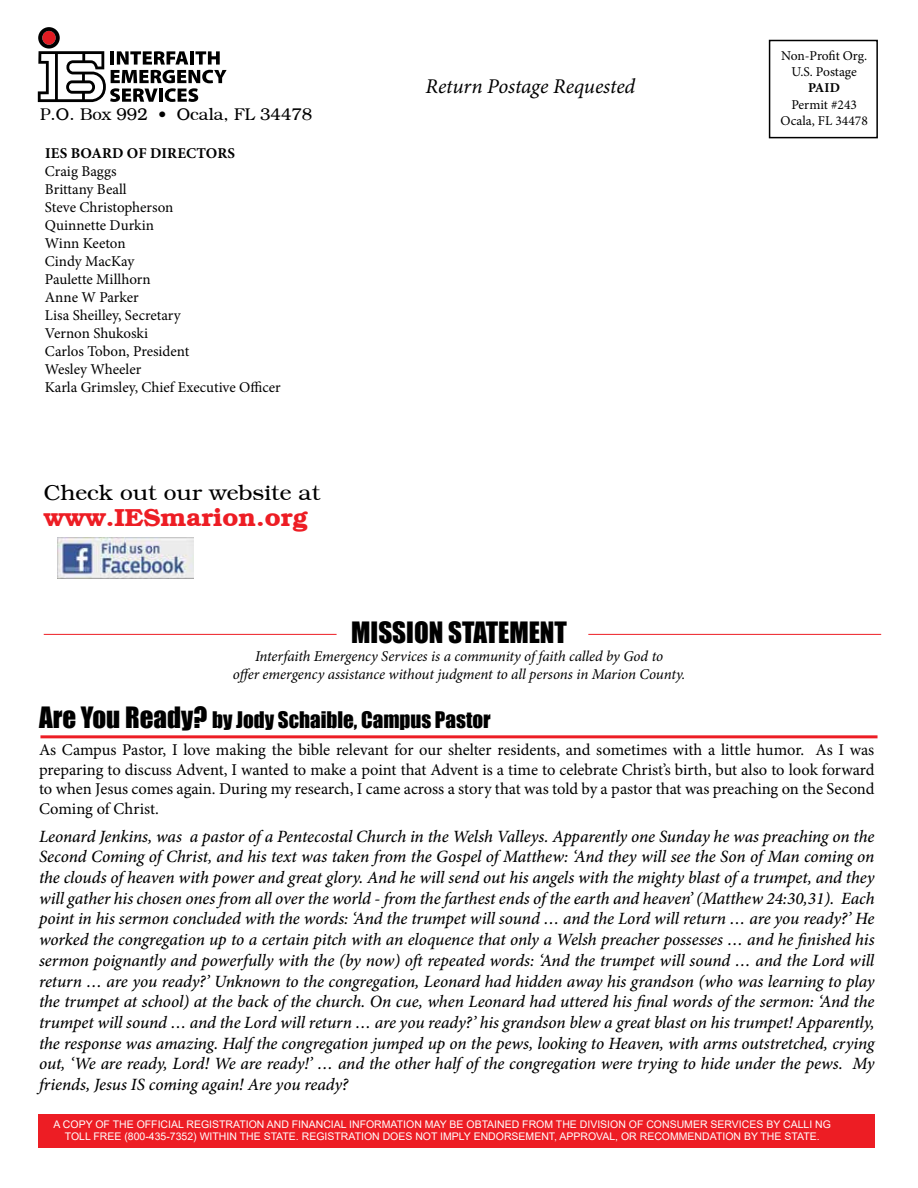
<style>
.page{position:relative;width:918px;height:1188px;background:#fff}
.page>*{position:absolute;margin:0;border:0;box-sizing:border-box;transform-origin:0 0}
.t1{font:27px "Impact";color:#000}
.t2{font:700 24px "Bookman";color:#ed1d24;scale:1.06 1}
.t3{font:21px "Impact";color:#000}
.t4{font:italic 21px "Minion Pro";letter-spacing:-.01em;color:#000}
.t5{font:21px "Bookman";color:#000;scale:1.06 1}
.t6{font:italic 500 17.25px/20.7px "Minion Pro";letter-spacing:-.005em;color:#000;text-align:justify}
.t7{font:16.5px/19.8px "Minion Pro";letter-spacing:-.005em;color:#000;text-align:justify}
.t8{font:16.5px "Bookman";color:#000}
.t9{font:15px/18px "Minion Pro";color:#000}
.t10{font:italic 15px/18px "Minion Pro";letter-spacing:-.005em;color:#000;text-align:center}
.t11{font:700 15px "Minion Pro";letter-spacing:.01em;color:#000}
.t12{font:13.5px/16.2px "Minion Pro";color:#000;text-align:center}
.t13{font:700 13.5px "Minion Pro";color:#000}
.t14{font:10.5px/12.6px "Arial";color:#fff;text-align:center}
.s1{font-size:27px}
</style>
<div class="page">
<div style="left:769px;top:40px;width:109px;height:98px;border:2px solid #000"></div>
<hr style="left:44px;top:634px;width:293px;height:1px;background:#ed1d24">
<hr style="left:588px;top:634px;width:293px;height:1px;background:#ed1d24">
<div style="left:38px;top:1114px;width:837px;height:34px;background:#ed1d24"></div>
<hr style="left:40px;top:735px;width:838px;height:3px;background:#ed1d24">
<img style="left:57px;top:538px;width:136px;height:41px">
<svg style="left:38px;top:27px;width:189px;height:75px"></svg>
<p class="t8" style="left:40px;top:104px;width:274px">P.O. Box 992 • Ocala, FL 34478</p>
<p class="t11" style="left:45px;top:142px;width:191px">IES BOARD OF DIRECTORS</p>
<p class="t9" style="left:45px;top:162px;width:237px">Craig Baggs<br>Brittany Beall<br>Steve Christopherson<br>Quinnette Durkin<br>Winn Keeton<br>Cindy MacKay<br>Paulette Millhorn<br>Anne W Parker<br>Lisa Sheilley, Secretary<br>Vernon Shukoski<br>Carlos Tobon, President<br>Wesley Wheeler<br>Karla Grimsley, Chief Executive Officer</p>
<p class="t5" style="left:44px;top:480px;width:262px">Check out our website at</p>
<h2 class="t2" style="left:44px;top:503px;width:251px">www.IESmarion.org</h2>
<p class="t4" style="left:426px;top:72px;width:211px">Return Postage Requested</p>
<h1 class="t1" style="left:351px;top:612px;width:217px">MISSION STATEMENT</h1>
<p class="t10" style="left:233px;top:647px;width:454px">Interfaith Emergency Services is a community of faith called by God to<br>offer emergency assistance without judgment to all persons in Marion County.</p>
<p class="t12" style="left:781px;top:48px;width:88px">Non-Profit Org.<br>U.S. Postage</p>
<p class="t13" style="left:808px;top:79px;width:33px">PAID</p>
<p class="t12" style="left:781px;top:96px;width:89px">Permit #243<br>Ocala, FL 34478</p>
<p class="t3" style="left:39px;top:704px;width:453px"><span class="s1">Are You Ready?</span> by Jody Schaible, Campus Pastor</p>
<p class="t7" style="left:39px;top:740px;width:837px">As Campus Pastor, I love making the bible relevant for our shelter residents, and sometimes with a little humor. As I was preparing to discuss Advent, I wanted to make a point that Advent is a time to celebrate Christ’s birth, but also to look forward to when Jesus comes again. During my research, I came across a story that was told by a pastor that was preaching on the Second Coming of Christ.</p>
<p class="t6" style="left:39px;top:826px;width:837px">Leonard Jenkins, was a pastor of a Pentecostal Church in the Welsh Valleys. Apparently one Sunday he was preaching on the Second Coming of Christ, and his text was taken from the Gospel of Matthew: ‘And they will see the Son of Man coming on the clouds of heaven with power and great glory. And he will send out his angels with the mighty blast of a trumpet, and they will gather his chosen ones from all over the world - from the farthest ends of the earth and heaven’ (Matthew 24:30,31). Each point in his sermon concluded with the words: ‘And the trumpet will sound … and the Lord will return … are you ready?’ He worked the congregation up to a certain pitch with an eloquence that only a Welsh preacher possesses … and he finished his sermon poignantly and powerfully with the (by now) oft repeated words: ‘And the trumpet will sound … and the Lord will return … are you ready?’ Unknown to the congregation, Leonard had hidden away his grandson (who was learning to play the trumpet at school) at the back of the church. On cue, when Leonard had uttered his final words of the sermon: ‘And the trumpet will sound … and the Lord will return … are you ready?’ his grandson blew a great blast on his trumpet! Apparently, the response was amazing. Half the congregation jumped up on the pews, looking to Heaven, with arms outstretched, crying out, ‘We are ready, Lord! We are ready!’ … and the other half of the congregation were trying to hide under the pews. My friends, Jesus IS coming again! Are you ready?</p>
<p class="t14" style="left:54px;top:1117px;width:779px">A COPY OF THE OFFICIAL REGISTRATION AND FINANCIAL INFORMATION MAY BE OBTAINED FROM THE DIVISION OF CONSUMER SERVICES BY CALLI NG<br>TOLL FREE (800-435-7352) WITHIN THE STATE. REGISTRATION DOES NOT IMPLY ENDORSEMENT, APPROVAL, OR RECOMMENDATION BY THE STATE.</p>
</div>
